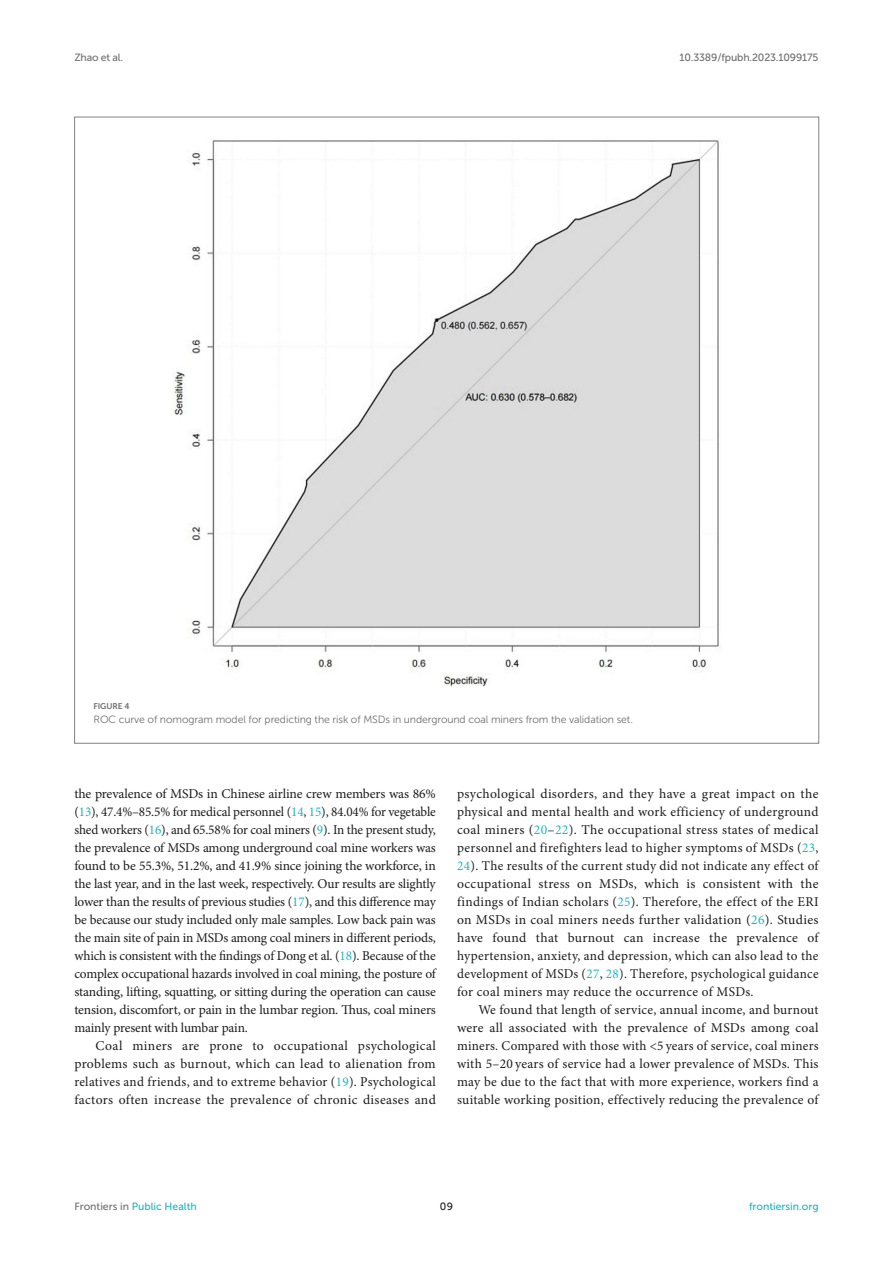
<style>
.page{position:relative;width:893px;height:1263px;background:#fff}
.page>*{position:absolute;margin:0;border:0;box-sizing:border-box;transform-origin:0 0}
.TEXT{font:13.5px/18px "Minion Pro";letter-spacing:.02em;color:#1b1c1b;text-align:justify}
.TEXT_FLUSH{font:13.5px/18px "Minion Pro";letter-spacing:-.01em;color:#1b1c1b;text-align:justify}
.FIG_HD{font:10.5px "Museo Sans 300";letter-spacing:-.01em;color:#706f70}
.t1{font:10.5px "Museo Sans 500";color:#1db5c3}
.t2{font:10.5px "Museo Sans 500";letter-spacing:-.015em;color:#706f70}
.t3{font:10.5px "Museo Sans 500";color:#1b1c1b}
.FIG_HD-2{font:8.25px "Museo Sans 700";letter-spacing:-.01em;color:#706f70}
.s1{color:#1db5c3}
.s2{color:#706f70}
</style>
<div class="page">
<img style="left:173px;top:140px;width:548px;height:547px">
<p class="t2" style="left:74px;top:51px;width:50px">Zhao et al.</p>
<p class="t2" style="left:679px;top:51px;width:140px">10.3389/fpubh.2023.1099175</p>
<p class="FIG_HD-2" style="left:94px;top:702px;width:37px">FIGURE 4</p>
<p class="FIG_HD" style="left:94px;top:713px;width:541px">ROC curve of nomogram model for predicting the risk of MSDs in underground coal miners from the validation set.</p>
<p class="TEXT_FLUSH" style="left:74px;top:785px;width:363px">the prevalence of MSDs in Chinese airline crew members was 86% (<span class="s1">13</span>), 47.4%–85.5% for medical personnel (<span class="s1">14</span>, <span class="s1">15</span>), 84.04% for vegetable shed workers (<span class="s1">16</span>), and 65.58% for coal miners (<span class="s1">9</span>). In the present study, the prevalence of MSDs among underground coal mine workers was found to be 55.3%, 51.2%, and 41.9% since joining the workforce, in the last year, and in the last week, respectively. Our results are slightly lower than the results of previous studies (<span class="s1">17</span>), and this difference may be because our study included only male samples. Low back pain was the main site of pain in MSDs among coal miners in different periods, which is consistent with the findings of Dong et al. (<span class="s1">18</span>). Because of the complex occupational hazards involved in coal mining, the posture of standing, lifting, squatting, or sitting during the operation can cause tension, discomfort, or pain in the lumbar region. Thus, coal miners mainly present with lumbar pain.</p>
<p class="TEXT" style="left:74px;top:1037px;width:363px;text-indent:21px">Coal miners are prone to occupational psychological problems such as burnout, which can lead to alienation from relatives and friends, and to extreme behavior (<span class="s1">19</span>). Psychological factors often increase the prevalence of chronic diseases and</p>
<p class="TEXT" style="left:457px;top:785px;width:363px">psychological disorders, and they have a great impact on the physical and mental health and work efficiency of underground coal miners (<span class="s1">20</span>–<span class="s1">22</span>). The occupational stress states of medical personnel and firefighters lead to higher symptoms of MSDs (<span class="s1">23</span>, <span class="s1">24</span>). The results of the current study did not indicate any effect of occupational stress on MSDs, which is consistent with the findings of Indian scholars (<span class="s1">25</span>). Therefore, the effect of the ERI on MSDs in coal miners needs further validation (<span class="s1">26</span>). Studies have found that burnout can increase the prevalence of hypertension, anxiety, and depression, which can also lead to the development of MSDs (<span class="s1">27</span>, <span class="s1">28</span>). Therefore, psychological guidance for coal miners may reduce the occurrence of MSDs.</p>
<p class="TEXT" style="left:457px;top:1001px;width:363px;text-indent:21px">We found that length of service, annual income, and burnout were all associated with the prevalence of MSDs among coal miners. Compared with those with &lt;5 years of service, coal miners with 5–20 years of service had a lower prevalence of MSDs. This may be due to the fact that with more experience, workers find a suitable working position, effectively reducing the prevalence of</p>
<p class="t1" style="left:74px;top:1200px;width:124px"><span class="s2">Frontiers in</span> Public Health</p>
<p class="t3" style="left:440px;top:1200px;width:15px">09</p>
<p class="t1" style="left:749px;top:1200px;width:71px">frontiersin.org</p>
</div>
